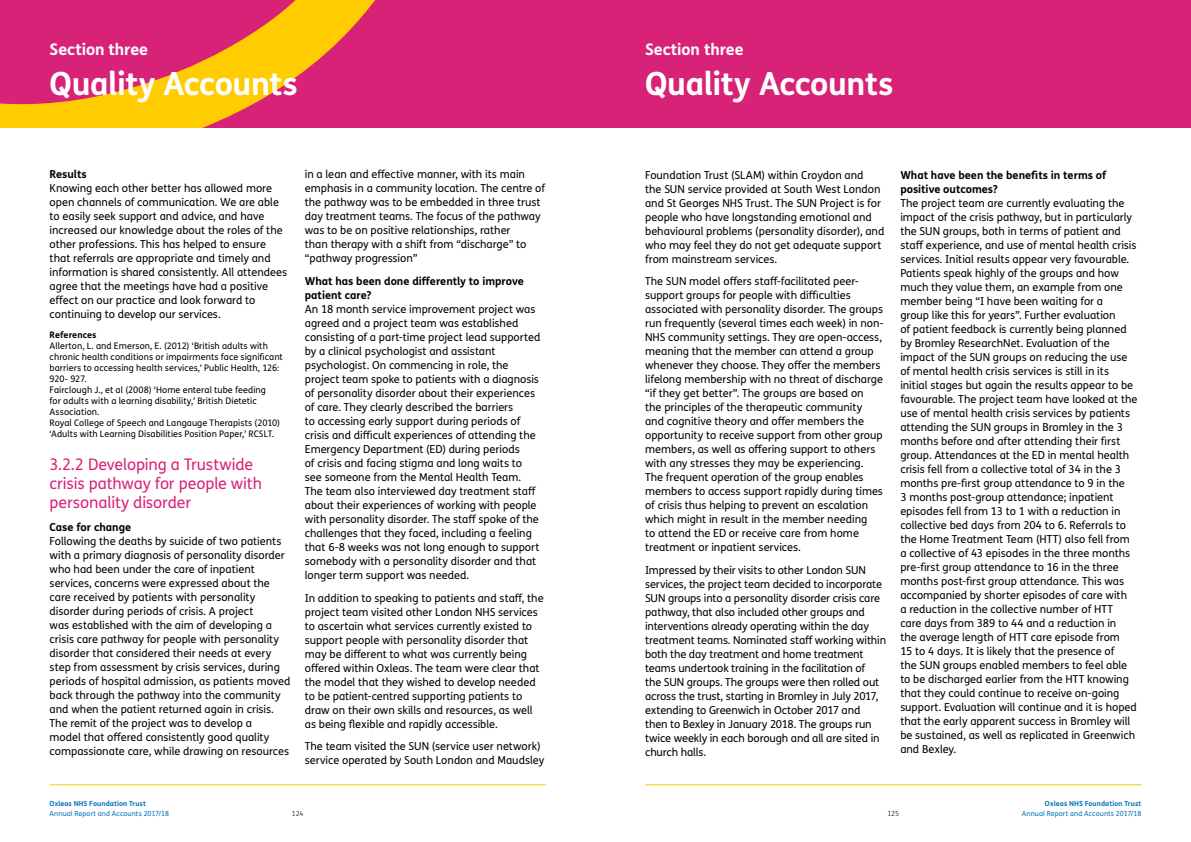
<style>
.page{position:relative;width:1191px;height:842px;background:#fff}
.page>*{position:absolute;margin:0;border:0;box-sizing:border-box;transform-origin:0 0}
.t1{font:700 32px "FS Me Pro";letter-spacing:-.015em;color:#fff}
.t2{font:16px/19px "FS Me Pro";letter-spacing:-.01em;color:#d82278}
.t3{font:700 16px "FS Me Pro";letter-spacing:-.01em;color:#fff}
.t4{font:11px/14px "FS Me Pro";letter-spacing:-.005em;color:#000}
.t5{font:700 11px/14px "FS Me Pro";letter-spacing:-.005em;color:#000}
.t6{font:9px/11px "FS Me Pro";letter-spacing:.005em;color:#000}
.t7{font:700 9px "FS Me Pro";letter-spacing:.005em;color:#000}
.t8{font:7px "FS Me Pro";letter-spacing:.015em;color:#0072bb}
.t9{font:700 7px "FS Me Pro";letter-spacing:.015em;color:#0072bb}
.t10{font:300 7px "FS Me Pro";letter-spacing:-.025em;color:#000}
</style>
<div class="page">
<hr style="left:645px;top:784px;width:496px;height:1px;background:#fc0">
<div style="left:0;top:0;width:595px;height:128px;background:#d82278"></div>
<svg style="left:0;top:0;width:375px;height:128px"></svg>
<div style="left:595px;top:0;width:596px;height:128px;background:#d82278"></div>
<hr style="left:50px;top:784px;width:496px;height:1px;background:#fc0">
<h2 class="t3" style="left:50px;top:36px;width:100px">Section three</h2>
<h1 class="t1" style="left:50px;top:59px;width:250px">Quality Accounts</h1>
<p class="t5" style="left:50px;top:167px;width:39px">Results</p>
<p class="t4" style="left:50px;top:181px;width:239px">Knowing each other better has allowed more open channels of communication. We are able to easily seek support and advice, and have increased our knowledge about the roles of the other professions. This has helped to ensure that referrals are appropriate and timely and information is shared consistently. All attendees agree that the meetings have had a positive effect on our practice and look forward to continuing to develop our services.</p>
<p class="t7" style="left:50px;top:328px;width:48px">References</p>
<p class="t6" style="left:50px;top:340px;width:235px">Allerton, L. and Emerson, E. (2012) ‘British adults with chronic health conditions or impairments face significant barriers to accessing health services,’ Public Health, 126:<br>920- 927.<br>Fairclough J., et al (2008) ‘Home enteral tube feeding<br>for adults with a learning disability,’ British Dietetic Association.<br>Royal College of Speech and Langauge Therapists (2010) ‘Adults with Learning Disabilities Position Paper,’ RCSLT.</p>
<h2 class="t2" style="left:50px;top:455px;width:214px">3.2.2 Developing a Trustwide crisis pathway for people with personality disorder</h2>
<p class="t5" style="left:50px;top:519px;width:83px">Case for change</p>
<p class="t4" style="left:50px;top:533px;width:242px">Following the deaths by suicide of two patients with a primary diagnosis of personality disorder who had been under the care of inpatient services, concerns were expressed about the care received by patients with personality disorder during periods of crisis. A project<br>was established with the aim of developing a crisis care pathway for people with personality disorder that considered their needs at every step from assessment by crisis services, during periods of hospital admission, as patients moved back through the pathway into the community and when the patient returned again in crisis.<br>The remit of the project was to develop a<br>model that offered consistently good quality compassionate care, while drawing on resources</p>
<p class="t4" style="left:305px;top:167px;width:242px">in a lean and effective manner, with its main emphasis in a community location. The centre of the pathway was to be embedded in three trust day treatment teams. The focus of the pathway was to be on positive relationships, rather<br>than therapy with a shift from “discharge” to “pathway progression”</p>
<p class="t5" style="left:305px;top:273px;width:220px">What has been done differently to improve patient care?</p>
<p class="t4" style="left:305px;top:302px;width:237px">An 18 month service improvement project was agreed and a project team was established consisting of a part-time project lead supported by a clinical psychologist and assistant psychologist. On commencing in role, the project team spoke to patients with a diagnosis of personality disorder about their experiences of care. They clearly described the barriers<br>to accessing early support during periods of crisis and difficult experiences of attending the Emergency Department (ED) during periods<br>of crisis and facing stigma and long waits to see someone from the Mental Health Team.<br>The team also interviewed day treatment staff about their experiences of working with people with personality disorder. The staff spoke of the challenges that they faced, including a feeling that 6-8 weeks was not long enough to support somebody with a personality disorder and that longer term support was needed.</p>
<p class="t4" style="left:305px;top:590px;width:240px">In addition to speaking to patients and staff, the project team visited other London NHS services to ascertain what services currently existed to support people with personality disorder that may be different to what was currently being offered within Oxleas. The team were clear that the model that they wished to develop needed to be patient-centred supporting patients to draw on their own skills and resources, as well as being flexible and rapidly accessible.</p>
<p class="t4" style="left:305px;top:739px;width:241px">The team visited the SUN (service user network) service operated by South London and Maudsley</p>
<p class="t9" style="left:50px;top:798px;width:98px">Oxleas NHS Foundation Trust</p>
<p class="t8" style="left:50px;top:809px;width:121px">Annual Report and Accounts 2017/18</p>
<p class="t10" style="left:292px;top:809px;width:13px">124</p>
<h2 class="t3" style="left:645px;top:36px;width:100px">Section three</h2>
<h1 class="t1" style="left:645px;top:59px;width:250px">Quality Accounts</h1>
<p class="t4" style="left:645px;top:167px;width:241px">Foundation Trust (SLAM) within Croydon and<br>the SUN service provided at South West London and St Georges NHS Trust. The SUN Project is for people who have longstanding emotional and behavioural problems (personality disorder), and who may feel they do not get adequate support from mainstream services.</p>
<p class="t4" style="left:645px;top:274px;width:240px">The SUN model offers staff-facilitated peer&shy;support groups for people with difficulties associated with personality disorder. The groups run frequently (several times each week) in non-NHS community settings. They are open-access, meaning that the member can attend a group whenever they choose. They offer the members lifelong membership with no threat of discharge “if they get better”. The groups are based on<br>the principles of the therapeutic community and cognitive theory and offer members the opportunity to receive support from other group members, as well as offering support to others with any stresses they may be experiencing.<br>The frequent operation of the group enables members to access support rapidly during times of crisis thus helping to prevent an escalation which might in result in the member needing<br>to attend the ED or receive care from home treatment or inpatient services.</p>
<p class="t4" style="left:645px;top:563px;width:242px">Impressed by their visits to other London SUN services, the project team decided to incorporate SUN groups into a personality disorder crisis care pathway, that also included other groups and interventions already operating within the day treatment teams. Nominated staff working within both the day treatment and home treatment teams undertook training in the facilitation of<br>the SUN groups. The groups were then rolled out across the trust, starting in Bromley in July 2017, extending to Greenwich in October 2017 and<br>then to Bexley in January 2018. The groups run twice weekly in each borough and all are sited in church halls.</p>
<p class="t5" style="left:900px;top:167px;width:207px">What have been the benefits in terms of positive outcomes?</p>
<p class="t4" style="left:900px;top:196px;width:239px">The project team are currently evaluating the impact of the crisis pathway, but in particularly the SUN groups, both in terms of patient and staff experience, and use of mental health crisis services. Initial results appear very favourable.<br>Patients speak highly of the groups and how much they value them, an example from one member being “I have been waiting for a<br>group like this for years”. Further evaluation<br>of patient feedback is currently being planned by Bromley ResearchNet. Evaluation of the impact of the SUN groups on reducing the use of mental health crisis services is still in its initial stages but again the results appear to be favourable. The project team have looked at the use of mental health crisis services by patients attending the SUN groups in Bromley in the 3 months before and after attending their first group. Attendances at the ED in mental health crisis fell from a collective total of 34 in the 3 months pre-first group attendance to 9 in the<br>3 months post-group attendance; inpatient episodes fell from 13 to 1 with a reduction in collective bed days from 204 to 6. Referrals to the Home Treatment Team (HTT) also fell from a collective of 43 episodes in the three months pre-first group attendance to 16 in the three months post-first group attendance. This was accompanied by shorter episodes of care with<br>a reduction in the collective number of HTT<br>care days from 389 to 44 and a reduction in<br>the average length of HTT care episode from<br>15 to 4 days. It is likely that the presence of<br>the SUN groups enabled members to feel able to be discharged earlier from the HTT knowing that they could continue to receive on-going support. Evaluation will continue and it is hoped that the early apparent success in Bromley will be sustained, as well as replicated in Greenwich and Bexley.</p>
<p class="t9" style="left:1045px;top:798px;width:98px">Oxleas NHS Foundation Trust</p>
<p class="t10" style="left:887px;top:809px;width:13px">125</p>
<p class="t8" style="left:1022px;top:809px;width:121px">Annual Report and Accounts 2017/18</p>
</div>
